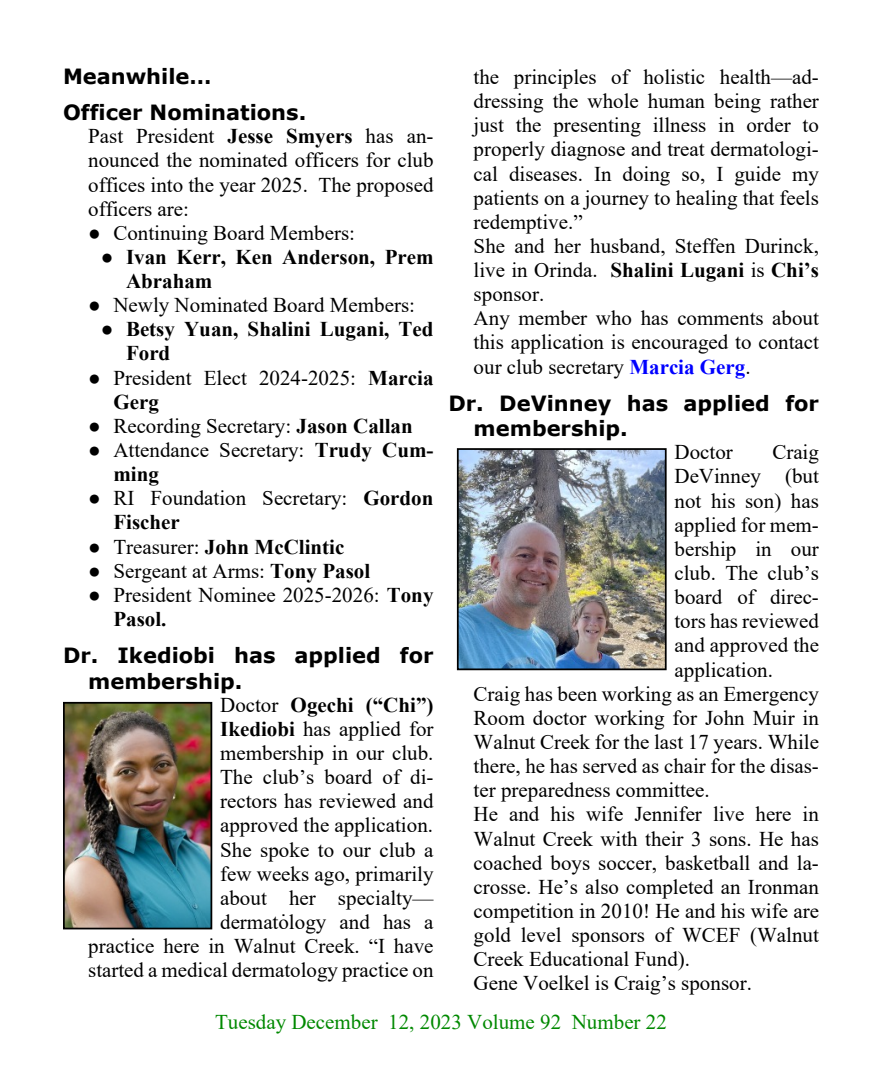
<style>
.page{position:relative;width:882px;height:1071px;background:#fff}
.page>*{position:absolute;margin:0;border:0;box-sizing:border-box;transform-origin:0 0}
.t1{font:21px/24.2px "Times New Roman";color:#000}
.t2{font:700 21px/25.6px "Verdana";color:#000}
.t3{font:700 21px/24.2px "Times New Roman";color:#000}
.t4{font:21px "Times New Roman";color:#008900}
.s1{font-weight:700}
.s2{font-weight:400}
.s3{font-weight:700;color:#00f}
</style>
<div class="page">
<img style="left:66px;top:705px;width:143px;height:221px">
<div style="left:63px;top:702px;width:149px;height:227px;border:2px solid #000"></div>
<img style="left:460px;top:451px;width:204px;height:216px">
<div style="left:457px;top:448px;width:210px;height:222px;border:2px solid #000"></div>
<p class="t2" style="left:63px;top:60px;width:245px;line-height:36.1px">Meanwhile…<br>Officer Nominations.</p>
<p class="t1" style="left:88px;top:126px;width:347px;text-align:justify">Past President <span class="s1">Jesse Smyers</span> has an&shy;nounced the nominated officers for club offices into the year 2025. The proposed officers are:</p>
<p class="t1" style="left:88px;top:223px;width:268px">● Continuing Board Members:</p>
<p class="t3" style="left:126px;top:247px;width:309px;text-indent:-25px">● Ivan Kerr, Ken Anderson, Prem<br>Abraham</p>
<p class="t1" style="left:88px;top:295px;width:328px">● Newly Nominated Board Members:</p>
<p class="t3" style="left:126px;top:319px;width:309px;text-indent:-25px">● Betsy Yuan, Shalini Lugani, Ted<br>Ford</p>
<p class="t1" style="left:113px;top:368px;width:322px;text-indent:-25px">● President Elect 2024-2025: <span class="s1">Marcia<br>Gerg</span></p>
<p class="t1" style="left:88px;top:416px;width:326px"><span class="s1">●</span> Recording Secretary: <span class="s1">Jason Callan</span></p>
<p class="t1" style="left:113px;top:440px;width:322px;text-indent:-25px"><span class="s1">●</span> Attendance Secretary: <span class="s1">Trudy Cum&shy;ming</span></p>
<p class="t1" style="left:113px;top:488px;width:322px;text-indent:-25px"><span class="s1">●</span> RI Foundation Secretary: <span class="s1">Gordon<br>Fischer</span></p>
<p class="t3" style="left:88px;top:537px;width:258px">● <span class="s2">Treasurer:</span> John McClintic</p>
<p class="t1" style="left:88px;top:561px;width:284px"><span class="s1">●</span> Sergeant at Arms: <span class="s1">Tony Pasol</span></p>
<p class="t1" style="left:113px;top:585px;width:322px;text-indent:-25px"><span class="s1">●</span> President Nominee 2025-2026: <span class="s1">Tony<br>Pasol.</span></p>
<p class="t2" style="left:88px;top:644px;width:347px;text-indent:-25px">Dr. Ikediobi has applied for membership.</p>
<p class="t1" style="left:88px;top:695px;width:347px;text-align:right">Doctor <span class="s1">Ogechi (“Chi”)<br>Ikediobi</span> has applied for<br>membership in our club.<br>The club’s board of di-<br>rectors has reviewed and<br>approved the application.<br>She spoke to our club a<br>few weeks ago, primarily<br>about her specialty—<br>dermatology and has a<br>practice here in Walnut Creek. “I have started a medical dermatology practice on</p>
<p class="t1" style="left:474px;top:67px;width:347px">the principles of holistic health—ad&shy;dressing the whole human being rather just the presenting illness in order to properly diagnose and treat dermatologi&shy;cal diseases. In doing so, I guide my patients on a journey to healing that feels redemptive.”<br>She and her husband, Steffen Durinck, live in Orinda. <span class="s1">Shalini Lugani</span> is <span class="s1">Chi’s </span>sponsor.<br>Any member who has comments about this application is encouraged to contact our club secretary <span class="s3">Marcia Gerg</span>.</p>
<p class="t2" style="left:474px;top:392px;width:347px;text-indent:-25px">Dr. DeVinney has applied for membership.</p>
<p class="t1" style="left:675px;top:442px;width:60px">Doctor</p>
<p class="t1" style="left:772px;top:442px;width:48px">Craig</p>
<p class="t1" style="left:675px;top:466px;width:146px">DeVinney (but</p>
<p class="t1" style="left:675px;top:491px;width:146px">not his son) has</p>
<p class="t1" style="left:675px;top:515px;width:146px">applied for mem-</p>
<p class="t1" style="left:675px;top:539px;width:146px">bership in our</p>
<p class="t1" style="left:675px;top:563px;width:146px">club. The club’s</p>
<p class="t1" style="left:675px;top:587px;width:146px">board of direc-</p>
<p class="t1" style="left:675px;top:611px;width:146px">tors has reviewed</p>
<p class="t1" style="left:675px;top:635px;width:146px">and approved the</p>
<p class="t1" style="left:675px;top:659px;width:100px">application.</p>
<p class="t1" style="left:474px;top:684px;width:347px">Craig has been working as an Emergency</p>
<p class="t1" style="left:474px;top:708px;width:347px">Room doctor working for John Muir in</p>
<p class="t1" style="left:474px;top:732px;width:347px">Walnut Creek for the last 17 years. While</p>
<p class="t1" style="left:474px;top:756px;width:347px">there, he has served as chair for the disas-</p>
<p class="t1" style="left:474px;top:780px;width:238px">ter preparedness committee.</p>
<p class="t1" style="left:474px;top:804px;width:347px">He and his wife Jennifer live here in</p>
<p class="t1" style="left:474px;top:828px;width:347px">Walnut Creek with their 3 sons. He has</p>
<p class="t1" style="left:474px;top:853px;width:347px">coached boys soccer, basketball and la-</p>
<p class="t1" style="left:474px;top:877px;width:347px">crosse. He’s also completed an Ironman</p>
<p class="t1" style="left:474px;top:901px;width:347px">competition in 2010! He and his wife are</p>
<p class="t1" style="left:474px;top:925px;width:347px">gold level sponsors of WCEF (Walnut</p>
<p class="t1" style="left:474px;top:949px;width:218px">Creek Educational Fund).</p>
<p class="t1" style="left:474px;top:973px;width:280px">Gene Voelkel is Craig’s sponsor.</p>
<p class="t4" style="left:215px;top:1014px;width:453px">Tuesday December 12, 2023 Volume 92 Number 22</p>
</div>
